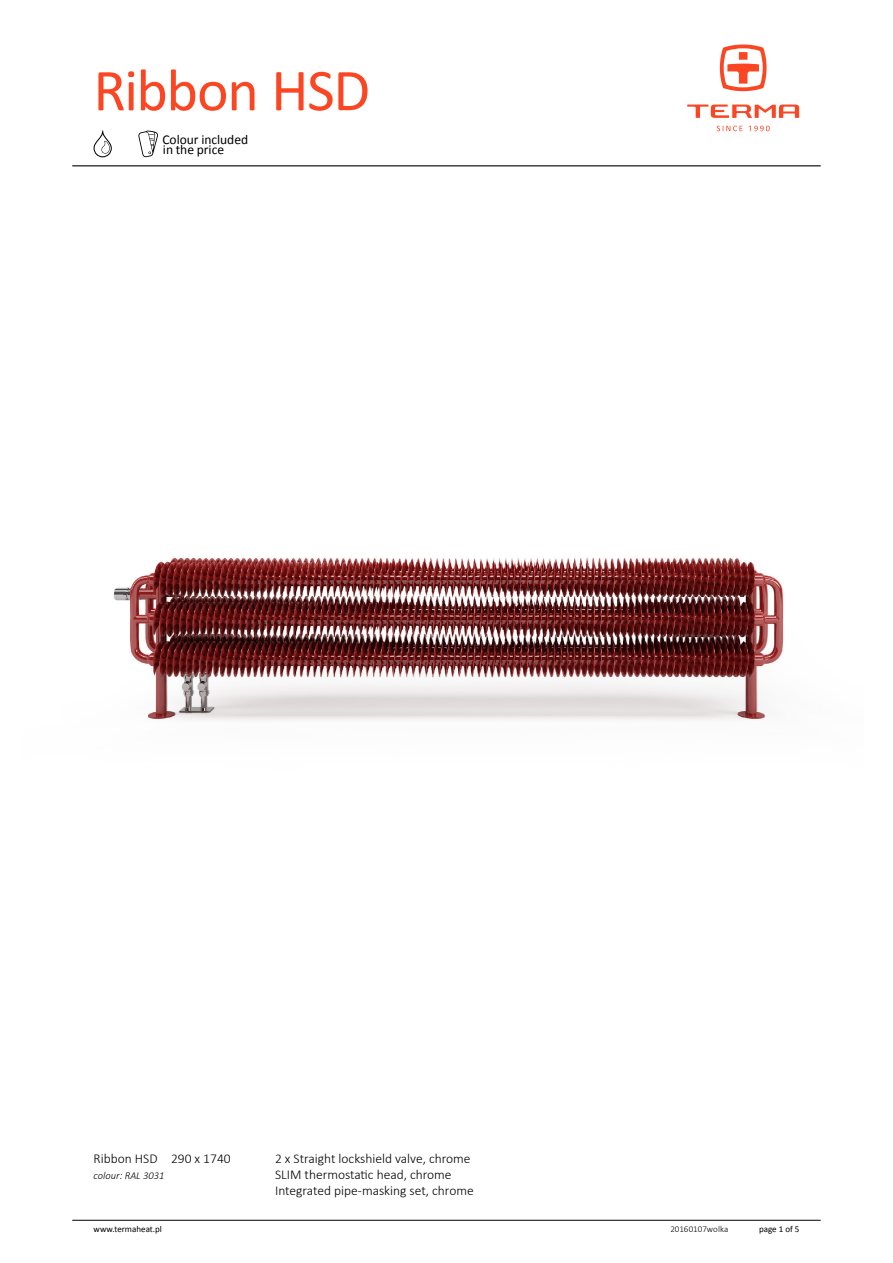
<style>
.page{position:relative;width:893px;height:1263px;background:#fff}
.page>*{position:absolute;margin:0;border:0;box-sizing:border-box;transform-origin:0 0}
.t1{font:60px "Calibri";letter-spacing:-.025em;color:#fa4623}
.opisy_zdjęć{font:300 13.5px/16.2px "Calibri";color:#000}
.t2{font:13.5px/10.5px "Calibri";color:#000}
.opisy_zdjęć-2{font:italic 300 10.5px "Calibri";color:#000}
.Stopka{font:9px "Calibri";color:#000}
.Tekst_-_czarny{font:300 9px "Calibri";color:#000}
</style>
<div class="page">
<svg style="left:94px;top:130px;width:18px;height:27px"></svg>
<svg style="left:138px;top:131px;width:20px;height:26px"></svg>
<img style="left:113px;top:557px;width:671px;height:164px">
<hr style="left:72px;top:1220px;width:749px;height:1px;background:#000">
<hr style="left:72px;top:165px;width:749px;height:1px;background:#000">
<svg style="left:720px;top:44px;width:46px;height:47px"></svg>
<svg style="left:687px;top:105px;width:112px;height:13px"></svg>
<svg style="left:717px;top:126px;width:25px;height:5px"></svg>
<svg style="left:749px;top:126px;width:21px;height:5px"></svg>
<h1 class="t1" style="left:93px;top:49px;width:278px">Ribbon HSD</h1>
<p class="t2" style="left:162px;top:134px;width:87px">Colour included in the price</p>
<p class="opisy_zdjęć" style="left:94px;top:1150px;width:139px">Ribbon HSD 290 x 1740</p>
<p class="opisy_zdjęć" style="left:275px;top:1150px;width:197px">2 x Straight lockshield valve, chrome</p>
<p class="opisy_zdjęć-2" style="left:94px;top:1169px;width:72px">colour: RAL 3031</p>
<p class="opisy_zdjęć" style="left:275px;top:1166px;width:200px">SLIM thermostatic head, chrome<br>Integrated pipe‑masking set, chrome</p>
<p class="Stopka" style="left:94px;top:1222px;width:70px">www.termaheat.pl</p>
<p class="Tekst_-_czarny" style="left:670px;top:1223px;width:60px">20160107wolka</p>
<p class="Stopka" style="left:759px;top:1222px;width:42px">page 1 of 5</p>
</div>
